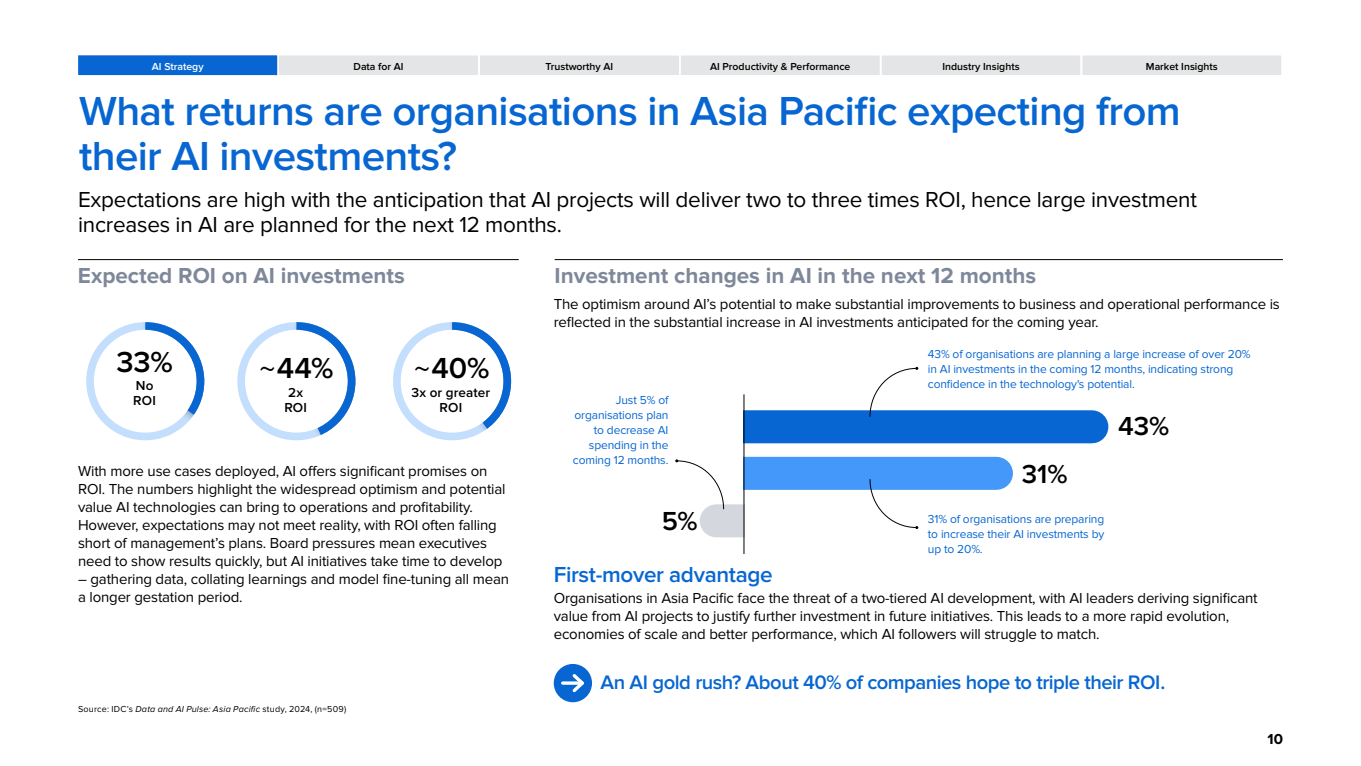
<style>
.page{position:relative;width:1361px;height:766px;background:#fff}
.page>*{position:absolute;margin:0;border:0;box-sizing:border-box;transform-origin:0 0}
.t1{font:600 42px/45px "Proxima Nova";letter-spacing:-.015em;color:#0766d1}
.t2{font:600 30px "Proxima Nova";color:#000}
.t3{font:600 27px "Proxima Nova";color:#000}
.t4{font:22.5px/25.5px "Proxima Nova";letter-spacing:-.01em;color:#000}
.t5{font:700 22.5px "Proxima Nova";color:#7e889a}
.t6{font:600 22.5px "Proxima Nova";letter-spacing:-.015em;color:#0766d1}
.t7{font:600 20.25px "Proxima Nova";letter-spacing:-.025em;color:#0766d1}
.t8{font:15px/18px "Proxima Nova";letter-spacing:-.01em;color:#000}
.t9{font:700 15px "Proxima Nova";color:#000}
.t10{font:600 13.5px/14.9px "Proxima Nova";letter-spacing:.015em;color:#000}
.t11{font:12px/15px "Proxima Nova";letter-spacing:-.01em;color:#0766d1}
.t12{font:600 10.5px "Proxima Nova";color:#000}
.t13{font:600 10.5px "Proxima Nova";color:#fff}
.t14{font:9px "Proxima Nova";letter-spacing:.025em;color:#000}
.s1{font-family:"Avenir";font-weight:300}
.s2{font-style:italic}
</style>
<div class="page">
<div style="left:277px;top:54px;width:203px;height:23px;background:#e4e5e6"></div>
<div style="left:478px;top:54px;width:202px;height:23px;background:#e4e5e6"></div>
<div style="left:679px;top:54px;width:202px;height:23px;background:#e4e5e6"></div>
<div style="left:880px;top:54px;width:202px;height:23px;background:#e4e5e6"></div>
<div style="left:1080px;top:54px;width:203px;height:23px;background:#e4e5e6"></div>
<div style="left:77px;top:55px;width:201px;height:21px;background:#0766d1"></div>
<div style="left:77px;top:54px;width:202px;height:23px;border:2px solid #fff"></div>
<div style="left:277px;top:54px;width:203px;height:23px;border:2px solid #fff"></div>
<div style="left:478px;top:54px;width:202px;height:23px;border:2px solid #fff"></div>
<div style="left:679px;top:54px;width:202px;height:23px;border:2px solid #fff"></div>
<div style="left:880px;top:54px;width:202px;height:23px;border:2px solid #fff"></div>
<div style="left:1080px;top:54px;width:203px;height:23px;border:2px solid #fff"></div>
<div style="left:744px;top:410px;width:348px;height:33px;background:#0766d1"></div>
<div style="left:744px;top:456px;width:252px;height:33px;background:#4398f9"></div>
<div style="left:716px;top:504px;width:28px;height:33px;background:#d4d8de"></div>
<hr style="left:743px;top:394px;width:1px;height:159px;background:#000">
<hr style="left:78px;top:259px;width:441px;height:1px;background:#000">
<div style="left:554px;top:663px;width:38px;height:39px;background:#0766d1;border-radius:50%"></div>
<hr style="left:563px;top:681px;width:19px;height:3px;background:#fff">
<svg style="left:569px;top:674px;width:15px;height:19px"></svg>
<hr style="left:554px;top:259px;width:729px;height:1px;background:#000">
<svg style="left:869px;top:367px;width:49px;height:50px"></svg>
<svg style="left:869px;top:479px;width:49px;height:50px"></svg>
<svg style="left:675px;top:459px;width:49px;height:51px"></svg>
<svg style="left:86px;top:322px;width:118px;height:118px"></svg>
<svg style="left:237px;top:322px;width:118px;height:118px"></svg>
<svg style="left:393px;top:322px;width:118px;height:118px"></svg>
<p class="t13" style="left:152px;top:60px;width:53px">AI Strategy</p>
<p class="t12" style="left:353px;top:60px;width:52px">Data for AI</p>
<p class="t12" style="left:545px;top:60px;width:69px">Trustworthy AI</p>
<p class="t12" style="left:710px;top:60px;width:142px">AI Productivity &amp; Performance</p>
<p class="t12" style="left:942px;top:60px;width:79px">Industry Insights</p>
<p class="t12" style="left:1146px;top:60px;width:73px">Market Insights</p>
<p class="t1" style="left:79px;top:89px;width:1103px">What returns are organisations in Asia Pacific expecting from their AI investments?</p>
<p class="t4" style="left:78px;top:187px;width:1120px">Expectations are high with the anticipation that AI projects will deliver two to three times ROI, hence large investment increases in AI are planned for the next 12 months.</p>
<p class="t5" style="left:78px;top:262px;width:328px">Expected ROI on AI investments</p>
<p class="t2" style="left:116px;top:344px;width:58px">33%</p>
<p class="t10" style="left:133px;top:378px;width:24px">No<br>ROI</p>
<p class="t2" style="left:258px;top:351px;width:77px"><span class="s1">~</span>44%</p>
<p class="t10" style="left:284px;top:385px;width:24px">2x<br>ROI</p>
<p class="t2" style="left:412px;top:351px;width:79px"><span class="s1">~</span>40%</p>
<p class="t10" style="left:411px;top:385px;width:80px;text-align:center">3x or greater<br>ROI</p>
<p class="t8" style="left:78px;top:462px;width:429px">With more use cases deployed, AI offers significant promises on ROI. The numbers highlight the widespread optimism and potential value AI technologies can bring to operations and profitability.<br>However, expectations may not meet reality, with ROI often falling short of management’s plans. Board pressures mean executives need to show results quickly, but AI initiatives take time to develop</p>
<p class="t8" style="left:78px;top:570px;width:432px">– gathering data, collating learnings and model fine-tuning all mean a longer gestation period.</p>
<p class="t14" style="left:78px;top:703px;width:270px">Source: IDC’s <span class="s2">Data and AI Pulse: Asia Pacific</span> study, 2024, (n=509)</p>
<p class="t5" style="left:554px;top:262px;width:483px">Investment changes in AI in the next 12 months</p>
<p class="t8" style="left:554px;top:295px;width:727px">The optimism around AI’s potential to make substantial improvements to business and operational performance is reflected in the substantial increase in AI investments anticipated for the coming year.</p>
<p class="t11" style="left:573px;top:392px;width:97px;text-align:right">Just 5% of organisations plan to decrease AI spending in the coming 12 months.</p>
<p class="t3" style="left:662px;top:505px;width:37px">5%</p>
<p class="t11" style="left:928px;top:346px;width:324px">43% of organisations are planning a large increase of over 20% in AI investments in the coming 12 months, indicating strong confidence in the technology's potential.</p>
<p class="t3" style="left:1118px;top:410px;width:53px">43%</p>
<p class="t3" style="left:1021px;top:458px;width:47px">31%</p>
<p class="t11" style="left:928px;top:511px;width:178px;text-align:justify">31% of organisations are preparing to increase their AI investments by up to 20%.</p>
<p class="t6" style="left:554px;top:561px;width:220px">First-mover advantage</p>
<p class="t8" style="left:554px;top:589px;width:705px">Organisations in Asia Pacific face the threat of a two-tiered AI development, with AI leaders deriving significant value from AI projects to justify further investment in future initiatives. This leads to a more rapid evolution, economies of scale and better performance, which AI followers will struggle to match.</p>
<p class="t7" style="left:600px;top:670px;width:566px">An AI gold rush? About 40% of companies hope to triple their ROI.</p>
<p class="t9" style="left:1267px;top:729px;width:17px">10</p>
</div>
